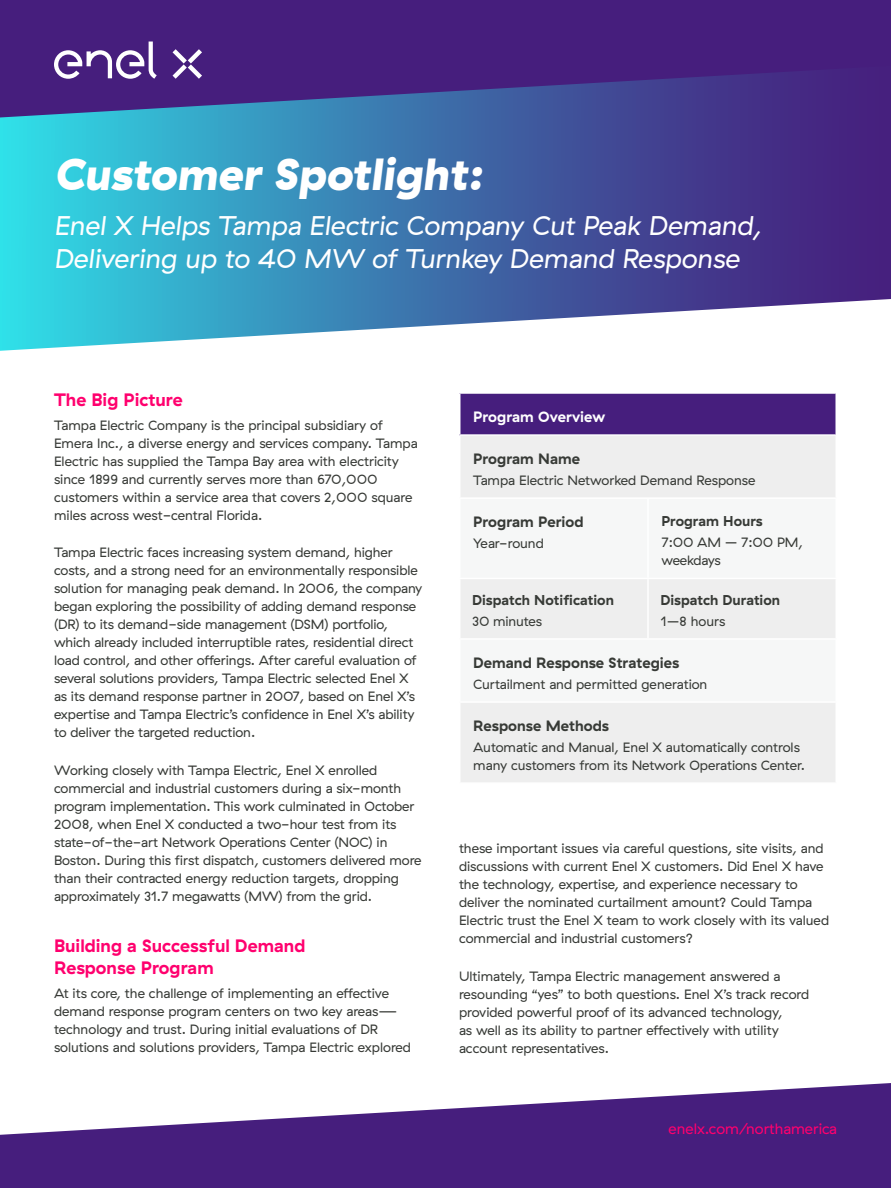
<style>
.page{position:relative;width:891px;height:1188px;background:#fff}
.page>*{position:absolute;margin:0;border:0;box-sizing:border-box;transform-origin:0 0}
.t1{font:italic 900 45px "GT Haptik Enel X";color:#fff}
.t2{font:italic 27px/33px "GT Haptik Enel X";color:#fff}
.t3{font:18px/22.5px "My Font";color:#ff006e}
.t4{font:15px "My Font";color:#373a36}
.t5{font:15px "GT Haptik Enel X";color:#ff006e}
.t6{font:15px "My Font";color:#fff}
.t7{font:14.25px "My Font";color:#373a36}
.t8{font:13.5px/18px "GT Haptik Enel X";letter-spacing:-.005em;color:#373a36}
</style>
<div class="page">
<svg style="left:0;top:1083px;width:891px;height:105px;fill:#461e7d"></svg>
<div style="left:0;top:0;width:891px;height:66px;background:#461e7d"></div>
<svg style="left:173px;top:49px;width:29px;height:17px"></svg>
<svg style="left:54px;top:42px;width:103px;height:24px"></svg>
<svg style="left:0;top:66px;width:891px;height:285px;background:#4f79af"></svg>
<div style="left:460px;top:393px;width:376px;height:42px;background:#461e7d"></div>
<div style="left:461px;top:436px;width:374px;height:346px;background:#eee"></div>
<svg style="left:461px;top:499px;width:374px;height:202px;fill:#f6f7f7"></svg>
<hr style="left:647px;top:499px;width:2px;height:79px;background:#fff">
<hr style="left:647px;top:579px;width:2px;height:59px;background:#fff">
<hr style="left:459px;top:578px;width:189px;height:1px;background:#fff">
<hr style="left:648px;top:578px;width:189px;height:1px;background:#fff">
<hr style="left:459px;top:434px;width:189px;height:2px;background:#fff">
<hr style="left:648px;top:434px;width:189px;height:2px;background:#fff">
<hr style="left:459px;top:497px;width:189px;height:2px;background:#fff">
<hr style="left:648px;top:497px;width:189px;height:2px;background:#fff">
<hr style="left:459px;top:638px;width:189px;height:2px;background:#fff">
<hr style="left:648px;top:638px;width:189px;height:2px;background:#fff">
<hr style="left:459px;top:701px;width:189px;height:2px;background:#fff">
<hr style="left:648px;top:701px;width:189px;height:2px;background:#fff">
<hr style="left:459px;top:392px;width:189px;height:2px;background:#fff">
<hr style="left:648px;top:392px;width:189px;height:2px;background:#fff">
<h1 class="t1" style="left:54px;top:147px;width:430px">Customer Spotlight:</h1>
<h2 class="t2" style="left:54px;top:209px;width:709px">Enel X Helps Tampa Electric Company Cut Peak Demand,<br>Delivering up to 40 MW of Turnkey Demand Response</h2>
<h3 class="t3" style="left:54px;top:388px;width:130px">The Big Picture</h3>
<p class="t8" style="left:54px;top:416px;width:365px">Tampa Electric Company is the principal subsidiary of Emera Inc., a diverse energy and services company. Tampa Electric has supplied the Tampa Bay area with electricity since 1899 and currently serves more than 670,000 customers within a service area that covers 2,000 square miles across west-central Florida.</p>
<p class="t8" style="left:54px;top:544px;width:370px">Tampa Electric faces increasing system demand, higher costs, and a strong need for an environmentally responsible solution for managing peak demand. In 2006, the company began exploring the possibility of adding demand response (DR) to its demand-side management (DSM) portfolio, which already included interruptible rates, residential direct load control, and other offerings. After careful evaluation of several solutions providers, Tampa Electric selected Enel X as its demand response partner in 2007, based on Enel X’s expertise and Tampa Electric’s confidence in Enel X’s ability to deliver the targeted reduction.</p>
<p class="t8" style="left:54px;top:761px;width:369px">Working closely with Tampa Electric, Enel X enrolled commercial and industrial customers during a six-month program implementation. This work culminated in October 2008, when Enel X conducted a two-hour test from its state-of-the-art Network Operations Center (NOC) in Boston. During this first dispatch, customers delivered more than their contracted energy reduction targets, dropping approximately 31.7 megawatts (MW) from the grid.</p>
<h3 class="t3" style="left:54px;top:934px;width:253px">Building a Successful Demand<br>Response Program</h3>
<p class="t8" style="left:54px;top:985px;width:359px">At its core, the challenge of implementing an effective demand response program centers on two key areas— technology and trust. During initial evaluations of DR solutions and solutions providers, Tampa Electric explored</p>
<p class="t6" style="left:473px;top:408px;width:134px">Program Overview</p>
<p class="t4" style="left:473px;top:450px;width:108px">Program Name</p>
<p class="t8" style="left:473px;top:471px;width:284px">Tampa Electric Networked Demand Response</p>
<p class="t4" style="left:473px;top:513px;width:112px">Program Period</p>
<p class="t8" style="left:473px;top:534px;width:72px">Year-round</p>
<p class="t7" style="left:662px;top:513px;width:103px">Program Hours</p>
<p class="t8" style="left:662px;top:533px;width:143px">7:00 AM – 7:00 PM, weekdays</p>
<p class="t7" style="left:472px;top:592px;width:143px">Dispatch Notification</p>
<p class="t8" style="left:472px;top:613px;width:71px">30 minutes</p>
<p class="t7" style="left:660px;top:592px;width:121px">Dispatch Duration</p>
<p class="t8" style="left:660px;top:613px;width:66px">1–8 hours</p>
<p class="t4" style="left:473px;top:654px;width:208px">Demand Response Strategies</p>
<p class="t8" style="left:473px;top:675px;width:236px">Curtailment and permitted generation</p>
<p class="t4" style="left:473px;top:717px;width:137px">Response Methods</p>
<p class="t8" style="left:473px;top:738px;width:333px">Automatic and Manual, Enel X automatically controls many customers from its Network Operations Center.</p>
<p class="t8" style="left:459px;top:839px;width:372px">these important issues via careful questions, site visits, and discussions with current Enel X customers. Did Enel X have the technology, expertise, and experience necessary to deliver the nominated curtailment amount? Could Tampa Electric trust the Enel X team to work closely with its valued commercial and industrial customers?</p>
<p class="t8" style="left:459px;top:967px;width:352px">Ultimately, Tampa Electric management answered a resounding “yes” to both questions. Enel X’s track record provided powerful proof of its advanced technology,<br>as well as its ability to partner effectively with utility account representatives.</p>
<p class="t5" style="left:669px;top:1120px;width:170px">enelx.com/northamerica</p>
</div>
